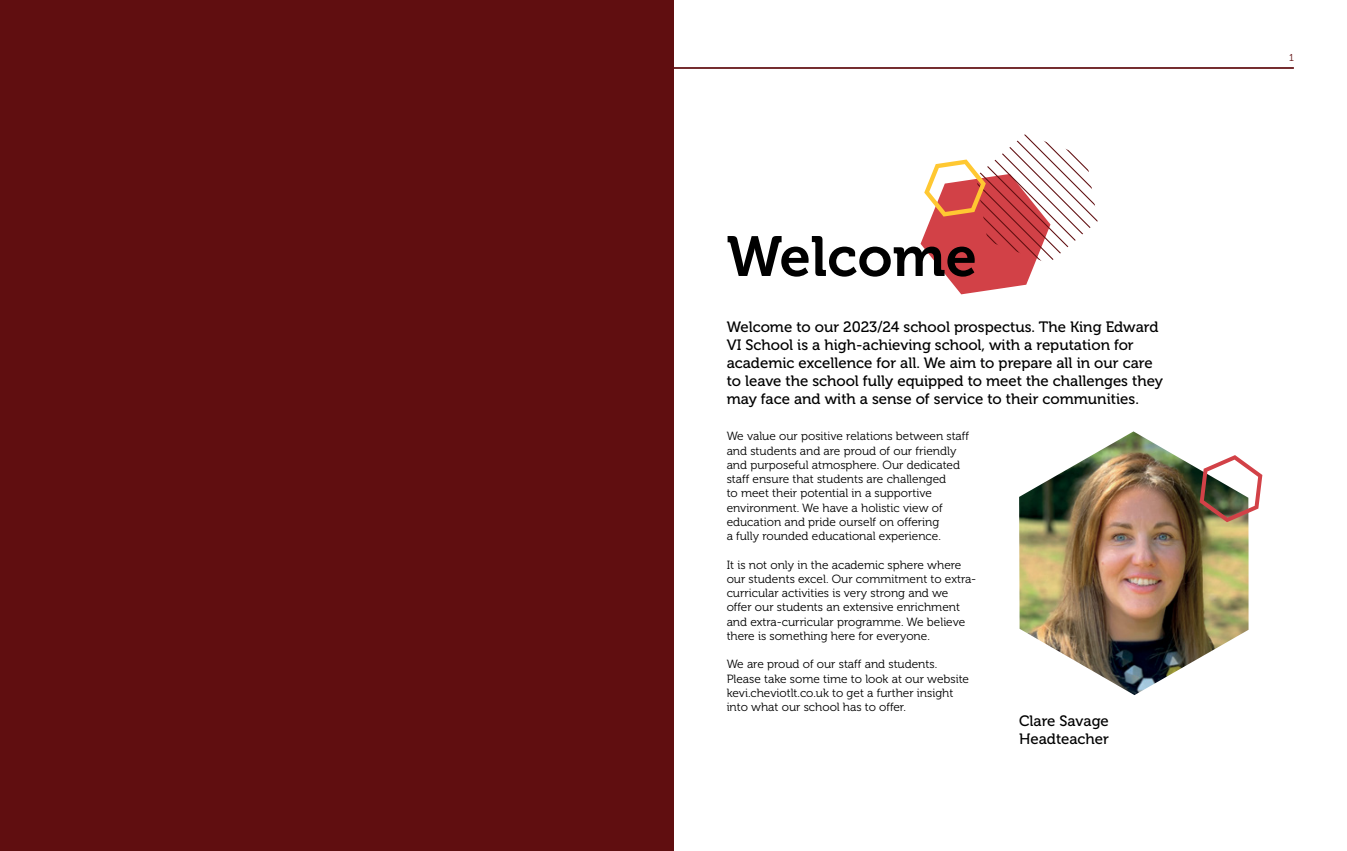
<style>
.page{position:relative;width:1347px;height:851px;background:#fff}
.page>*{position:absolute;margin:0;border:0;box-sizing:border-box;transform-origin:0 0}
.t1{font:56.25px "Museo 700";color:#000}
.t2{font:15px/18px "Museo 500";color:#000}
.t3{font:11.88px/14.2px "Museo 300";color:#000}
.t4{font:10px "Museo 300";color:#600e10}
</style>
<div class="page">
<div style="left:0;top:0;width:673px;height:850px;background:#600e10"></div>
<svg style="left:920px;top:134px;width:177px;height:160px"></svg>
<img style="left:1019px;top:431px;width:229px;height:264px">
<svg style="left:1199px;top:455px;width:63px;height:67px"></svg>
<hr style="left:673px;top:67px;width:620px;height:2px;background:#600e10">
<h1 class="t1" style="left:726px;top:225px;width:252px">Welcome</h1>
<p class="t2" style="left:726px;top:317px;width:438px">Welcome to our 2023/24 school prospectus. The King Edward VI School is a high-achieving school, with a reputation for academic excellence for all. We aim to prepare all in our care to leave the school fully equipped to meet the challenges they may face and with a sense of service to their communities.</p>
<p class="t3" style="left:726px;top:429px;width:244px">We value our positive relations between staff and students and are proud of our friendly and purposeful atmosphere. Our dedicated staff ensure that students are challenged<br>to meet their potential in a supportive environment. We have a holistic view of education and pride ourself on offering<br>a fully rounded educational experience.</p>
<p class="t3" style="left:726px;top:557px;width:251px">It is not only in the academic sphere where our students excel. Our commitment to extra&shy;curricular activities is very strong and we<br>offer our students an extensive enrichment and extra-curricular programme. We believe there is something here for everyone.</p>
<p class="t3" style="left:726px;top:657px;width:244px">We are proud of our staff and students.<br>Please take some time to look at our website kevi.cheviotlt.co.uk to get a further insight into what our school has to offer.</p>
<p class="t2" style="left:1019px;top:712px;width:91px">Clare Savage<br>Headteacher</p>
<p class="t4" style="left:1289px;top:52px;width:6px">1</p>
</div>
